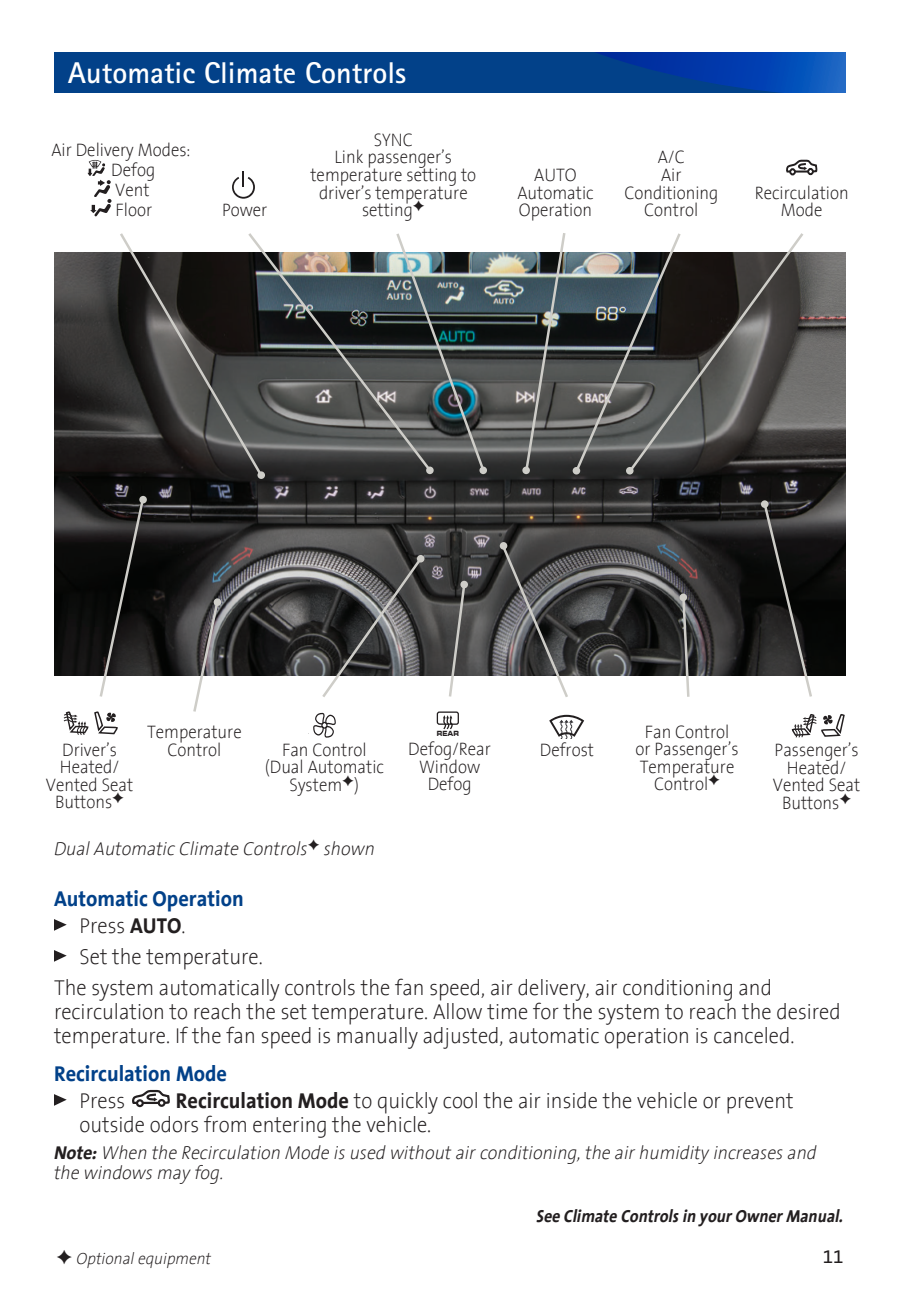
<style>
.page{position:relative;width:900px;height:1297px;background:#fff}
.page>*{position:absolute;margin:0;border:0;box-sizing:border-box;transform-origin:0 0}
.t1{font:700 30px "Agfa Rotis Sans Serif";color:#fff}
.t2{font:300 21.75px/23.8px "GM Sans";color:#231f20;scale:.92 1}
.t3{font:700 21.75px/27.2px "GM Sans";color:#024189;scale:.92 1}
.t4{font:italic 300 18.75px/20px "GM Sans";color:#231f20;scale:.95 1}
.t5{font:18.75px "GM Sans";color:#231f20}
.t6{font:300 18.25px/17.5px "GM Sans";color:#231f20;text-align:center;scale:.9 1}
.t7{font:italic 700 17.5px "GM Sans";color:#231f20;scale:.9 1}
.t8{font:italic 300 16.25px "GM Sans";color:#231f20;scale:.95 1}
.t9{font:7.25px "Eurostile Bold Extended Two";color:#231f20;scale:.75 1}
.s1{font-weight:300;color:#231f20}
.s2{color:#231f20}
.s3{font-weight:700}
</style>
<div class="page">
<div style="left:54px;top:52px;width:792px;height:40px;background:#024189"></div>
<svg style="left:595px;top:52px;width:251px;height:40px"></svg>
<img style="left:54px;top:252px;width:792px;height:423px">
<svg style="left:87px;top:160px;width:25px;height:56px"></svg>
<div style="left:807px;top:168px;width:7px;height:7px;border:2px solid #231f20;border-radius:50%"></div>
<div style="left:789px;top:168px;width:7px;height:7px;border:2px solid #231f20;border-radius:50%"></div>
<svg style="left:786px;top:160px;width:31px;height:14px"></svg>
<svg style="left:64px;top:711px;width:24px;height:24px"></svg>
<svg style="left:94px;top:711px;width:24px;height:23px"></svg>
<svg style="left:792px;top:714px;width:53px;height:23px"></svg>
<svg style="left:313px;top:712px;width:23px;height:25px"></svg>
<svg style="left:437px;top:711px;width:22px;height:19px"></svg>
<svg style="left:549px;top:714px;width:35px;height:24px"></svg>
<svg style="left:232px;top:171px;width:23px;height:27px"></svg>
<svg style="left:54px;top:919px;width:13px;height:11px"></svg>
<svg style="left:54px;top:950px;width:13px;height:11px"></svg>
<svg style="left:54px;top:1094px;width:13px;height:11px"></svg>
<div style="left:158px;top:1098px;width:8px;height:8px;border:2px solid #231f20;border-radius:50%"></div>
<div style="left:136px;top:1098px;width:8px;height:8px;border:2px solid #231f20;border-radius:50%"></div>
<svg style="left:132px;top:1089px;width:38px;height:16px"></svg>
<svg style="left:118px;top:233px;width:369px;height:245px;background:#525656"></svg>
<div style="left:500px;top:542px;width:7px;height:7px;background:#cecdc8;border-radius:50%"></div>
<svg style="left:500px;top:544px;width:70px;height:153px;background:#686869"></svg>
<svg style="left:573px;top:233px;width:233px;height:241px;background:#585958"></svg>
<svg style="left:320px;top:556px;width:104px;height:141px;background:#69696a"></svg>
<svg style="left:460px;top:580px;width:8px;height:8px"></svg>
<svg style="left:447px;top:583px;width:20px;height:114px"></svg>
<svg style="left:98px;top:496px;width:48px;height:201px;background:#363635"></svg>
<svg style="left:191px;top:599px;width:29px;height:113px"></svg>
<svg style="left:524px;top:233px;width:43px;height:239px;background:#5f6465"></svg>
<div style="left:522px;top:466px;width:8px;height:8px;background:#cecdc8;border-radius:50%"></div>
<svg style="left:681px;top:595px;width:10px;height:102px"></svg>
<div style="left:680px;top:593px;width:7px;height:8px;background:#cecdc8;border-radius:50%"></div>
<svg style="left:762px;top:501px;width:52px;height:196px;background:#3d3c3c"></svg>
<div style="left:761px;top:500px;width:8px;height:8px;background:#cecdc8;border-radius:50%"></div>
<h1 class="t1" style="left:68px;top:54px;width:340px">Automatic Climate Controls</h1>
<p class="t6" style="left:111px;top:140px;width:90px;line-height:20px;text-align:left;text-indent:-60px">Air Delivery Modes:<br>Defog<br>Vent<br>Floor</p>
<p class="t6" style="left:222px;top:201px;width:52px">Power</p>
<p class="t6" style="left:374px;top:131px;width:45px">SYNC</p>
<p class="t6" style="left:335px;top:149px;width:132px">Link passenger’s</p>
<p class="t6" style="left:310px;top:166px;width:186px">temperature setting to</p>
<p class="t6" style="left:319px;top:184px;width:167px">driver’s temperature</p>
<p class="t6" style="left:362px;top:201px;width:58px">setting</p>
<p class="t6" style="left:517px;top:166px;width:86px">AUTO<br>Automatic<br>Operation</p>
<p class="t6" style="left:624px;top:149px;width:106px">A/C<br>Air<br>Conditioning<br>Control</p>
<p class="t6" style="left:755px;top:184px;width:106px">Recirculation<br>Mode</p>
<p class="t6" style="left:147px;top:723px;width:107px">Temperature</p>
<p class="t6" style="left:62px;top:740px;width:63px">Driver’s</p>
<p class="t6" style="left:167px;top:740px;width:62px">Control</p>
<p class="t6" style="left:60px;top:758px;width:68px">Heated/</p>
<p class="t6" style="left:46px;top:775px;width:99px">Vented Seat</p>
<p class="t6" style="left:55px;top:793px;width:65px">Buttons</p>
<p class="t6" style="left:265px;top:740px;width:134px">Fan Control (Dual Automatic<br>System )</p>
<p class="t9" style="left:437px;top:727px;width:31px">REAR</p>
<p class="t6" style="left:408px;top:740px;width:94px">Defog/Rear<br>Window<br>Defog</p>
<p class="t6" style="left:540px;top:740px;width:62px">Defrost</p>
<p class="t6" style="left:645px;top:722px;width:95px">Fan Control</p>
<p class="t6" style="left:636px;top:740px;width:116px">or Passenger’s</p>
<p class="t6" style="left:640px;top:757px;width:107px">Temperature</p>
<p class="t6" style="left:654px;top:775px;width:62px">Control</p>
<p class="t6" style="left:775px;top:741px;width:95px">Passenger’s</p>
<p class="t6" style="left:787px;top:758px;width:68px">Heated/</p>
<p class="t6" style="left:773px;top:776px;width:99px">Vented Seat</p>
<p class="t6" style="left:782px;top:793px;width:65px">Buttons</p>
<p class="t4" style="left:54px;top:838px;width:339px">Dual Automatic Climate Controls shown</p>
<p class="t3" style="left:80px;top:884px;width:180px;text-indent:-26px">Automatic Operation<br><span class="s1">Press</span> <span class="s2">AUTO</span><span class="s1">.</span></p>
<p class="t2" style="left:54px;top:941px;width:782px;line-height:31px;text-indent:26px">Set the temperature.<br>The system automatically controls the fan speed, air delivery, air conditioning and</p>
<p class="t2" style="left:54px;top:999px;width:857px">recirculation to reach the set temperature. Allow time for the system to reach the desired temperature. If the fan speed is manually adjusted, automatic operation is canceled.</p>
<p class="t3" style="left:54px;top:1059px;width:190px">Recirculation Mode</p>
<p class="t2" style="left:80px;top:1088px;width:51px">Press</p>
<p class="t2" style="left:80px;top:1088px;width:778px;text-indent:96px"><span class="s3">Recirculation Mode</span> to quickly cool the air inside the vehicle or prevent outside odors from entering the vehicle.</p>
<p class="t4" style="left:54px;top:1142px;width:804px"><span class="s3">Note:</span> When the Recirculation Mode is used without air conditioning, the air humidity increases and the windows may fog.</p>
<p class="t7" style="left:537px;top:1204px;width:342px">See Climate Controls in your Owner Manual.</p>
<p class="t8" style="left:77px;top:1248px;width:143px">Optional equipment</p>
<p class="t5" style="left:823px;top:1245px;width:22px">11</p>
</div>
